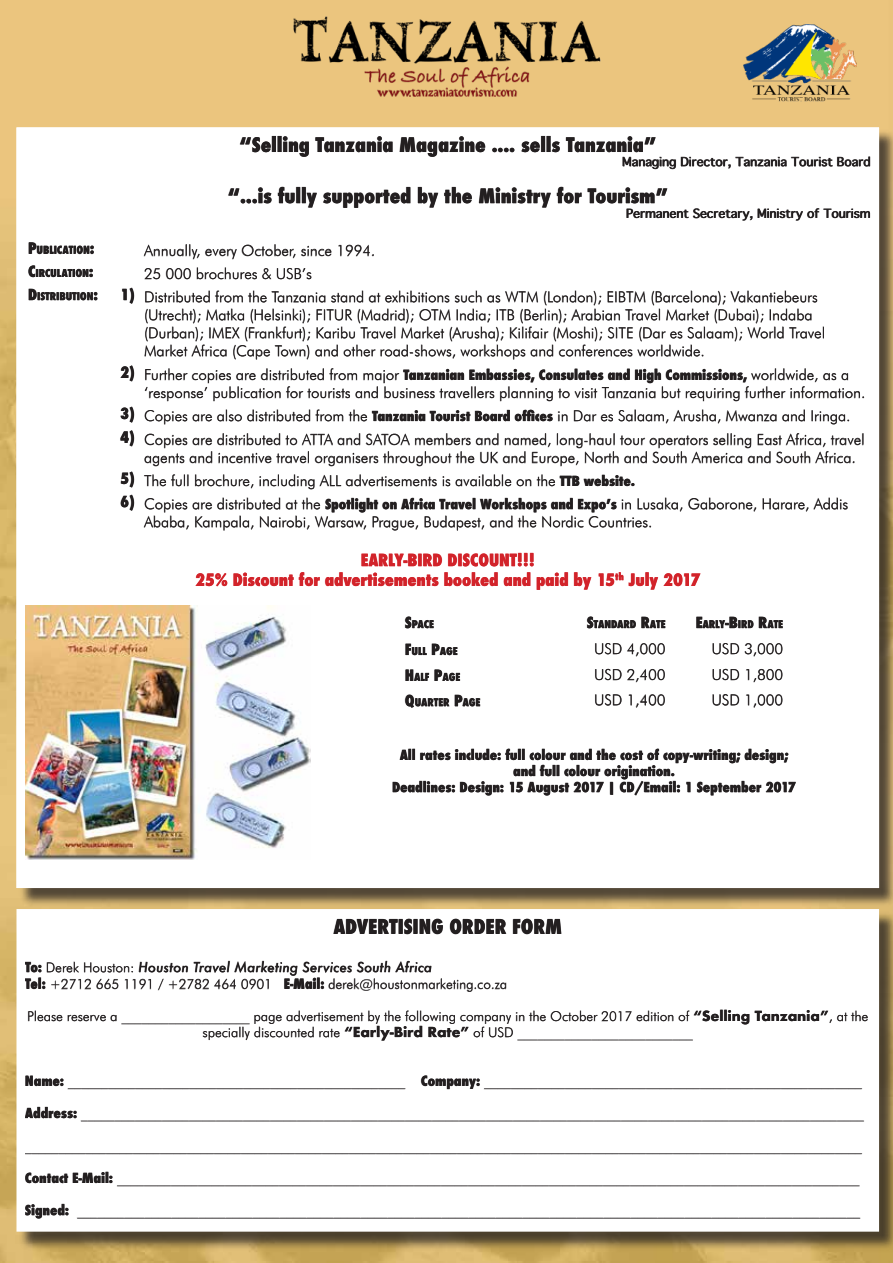
<style>
.page{position:relative;width:893px;height:1263px;background:#fff}
.page>*{position:absolute;margin:0;border:0;box-sizing:border-box;transform-origin:0 0}
.t1{font:800 condensed 19.5px "Futura";color:#231f20}
.t2{font:800 condensed 16.5px/19.5px "Futura";color:#d2232a;text-align:center}
.t3{font:italic 15px/18px "Futura";color:#231f20}
.t4{font:italic 13.5px/16.2px "Futura";color:#231f20}
.t5{font:800 condensed 13.5px/16.2px "Futura";color:#231f20;text-align:center}
.t6{font:700 12px "Thonburi";color:#231f20}
.t7{font:800 condensed 10.5px "Futura";color:#231f20}
.s1{font-size:15px}
.s2{font-weight:800;font-style:normal;font-stretch:condensed}
.s3{font-weight:800;font-style:normal;font-stretch:condensed;font-size:13.5px}
.s4{font-weight:500}
.s5{font-weight:700;font-style:normal}
</style>
<div class="page">
<img style="left:0;top:112px;width:893px;height:1151px">
<img style="left:0;top:0;width:893px;height:112px">
<div style="left:19px;top:130px;width:874px;height:777px;background:#231f20;opacity:.75"></div>
<div style="left:21px;top:132px;width:854px;height:752px;background:#fff"></div>
<svg style="left:393px;top:749px;width:403px;height:47px"></svg>
<svg style="left:713px;top:694px;width:69px;height:14px"></svg>
<svg style="left:595px;top:694px;width:70px;height:14px"></svg>
<svg style="left:405px;top:695px;width:75px;height:13px"></svg>
<svg style="left:713px;top:669px;width:69px;height:13px"></svg>
<svg style="left:595px;top:669px;width:70px;height:13px"></svg>
<svg style="left:406px;top:669px;width:54px;height:12px"></svg>
<svg style="left:713px;top:643px;width:69px;height:13px"></svg>
<svg style="left:595px;top:643px;width:70px;height:13px"></svg>
<svg style="left:406px;top:644px;width:51px;height:11px"></svg>
<svg style="left:696px;top:617px;width:87px;height:11px"></svg>
<svg style="left:587px;top:617px;width:78px;height:11px"></svg>
<svg style="left:405px;top:617px;width:29px;height:11px"></svg>
<svg style="left:196px;top:572px;width:504px;height:18px"></svg>
<svg style="left:362px;top:553px;width:172px;height:13px"></svg>
<svg style="left:144px;top:498px;width:704px;height:33px"></svg>
<svg style="left:121px;top:495px;width:13px;height:16px"></svg>
<svg style="left:144px;top:474px;width:490px;height:15px"></svg>
<svg style="left:121px;top:471px;width:13px;height:16px"></svg>
<svg style="left:145px;top:433px;width:718px;height:33px"></svg>
<svg style="left:121px;top:430px;width:13px;height:16px"></svg>
<svg style="left:145px;top:410px;width:704px;height:14px"></svg>
<svg style="left:121px;top:407px;width:13px;height:16px"></svg>
<svg style="left:145px;top:368px;width:719px;height:33px"></svg>
<svg style="left:121px;top:365px;width:13px;height:16px"></svg>
<svg style="left:145px;top:291px;width:679px;height:69px"></svg>
<svg style="left:122px;top:288px;width:12px;height:16px"></svg>
<svg style="left:29px;top:289px;width:68px;height:11px"></svg>
<svg style="left:145px;top:268px;width:166px;height:11px"></svg>
<svg style="left:29px;top:265px;width:64px;height:12px"></svg>
<svg style="left:144px;top:244px;width:230px;height:15px"></svg>
<svg style="left:29px;top:242px;width:65px;height:12px"></svg>
<svg style="left:228px;top:187px;width:642px;height:33px"></svg>
<svg style="left:240px;top:136px;width:630px;height:33px"></svg>
<div style="left:19px;top:911px;width:874px;height:339px;background:#231f20;opacity:.75"></div>
<div style="left:21px;top:913px;width:854px;height:314px;background:#fff"></div>
<img style="left:25px;top:606px;width:286px;height:254px">
<svg style="left:25px;top:1204px;width:835px;height:15px"></svg>
<svg style="left:25px;top:1172px;width:835px;height:14px"></svg>
<svg style="left:25px;top:1153px;width:837px;height:1px"></svg>
<svg style="left:25px;top:1107px;width:839px;height:14px"></svg>
<svg style="left:26px;top:1075px;width:836px;height:14px"></svg>
<svg style="left:28px;top:1010px;width:840px;height:30px"></svg>
<svg style="left:25px;top:961px;width:481px;height:30px"></svg>
<svg style="left:334px;top:919px;width:227px;height:15px"></svg>
<h1 class="t1" style="left:239px;top:131px;width:419px">“Selling Tanzania Magazine .... sells Tanzania”</h1>
<p class="t6" style="left:622px;top:155px;width:250px">Managing Director, Tanzania Tourist Board</p>
<h1 class="t1" style="left:228px;top:183px;width:442px">“...is fully supported by the Ministry for Tourism”</h1>
<p class="t6" style="left:626px;top:207px;width:246px">Permanent Secretary, Ministry of Tourism</p>
<p class="t7" style="left:28px;top:242px;width:68px"><span class="s1">P</span>UBLICATION<span class="s1">:</span></p>
<p class="t3" style="left:144px;top:241px;width:233px">Annually, every October, since 1994.</p>
<p class="t7" style="left:28px;top:266px;width:67px"><span class="s1">C</span>IRCULATION<span class="s1">:</span></p>
<p class="t3" style="left:144px;top:264px;width:169px">25 000 brochures &amp; USB’s</p>
<p class="t7" style="left:28px;top:289px;width:71px"><span class="s1">D</span>ISTRIBUTION<span class="s1">:</span></p>
<p class="t3" style="left:144px;top:288px;width:683px;text-indent:-24px"><span class="s2">1)</span> Distributed from the Tanzania stand at exhibitions such as WTM (London); EIBTM (Barcelona); Vakantiebeurs (Utrecht); Matka (Helsinki); FITUR (Madrid); OTM India; ITB (Berlin); Arabian Travel Market (Dubai); Indaba (Durban); IMEX (Frankfurt); Karibu Travel Market (Arusha); Kilifair (Moshi); SITE (Dar es Salaam); World Travel Market Africa (Cape Town) and other road-shows, workshops and conferences worldwide.</p>
<p class="t3" style="left:144px;top:365px;width:723px;text-indent:-24px"><span class="s2">2)</span> Further copies are distributed from major <span class="s3">Tanzanian Embassies, Consulates and High Commissions,</span> worldwide, as a ‘response’ publication for tourists and business travellers planning to visit Tanzania but requiring further information.</p>
<p class="t3" style="left:120px;top:407px;width:732px"><span class="s2">3)</span> Copies are also distributed from the <span class="s3">Tanzania Tourist Board offices</span> in Dar es Salaam, Arusha, Mwanza and Iringa.</p>
<p class="t3" style="left:144px;top:430px;width:722px;text-indent:-24px"><span class="s2">4)</span> Copies are distributed to ATTA and SATOA members and named, long-haul tour operators selling East Africa, travel agents and incentive travel organisers throughout the UK and Europe, North and South America and South Africa.</p>
<p class="t3" style="left:120px;top:471px;width:516px"><span class="s2">5)</span> The full brochure, including ALL advertisements is available on the <span class="s3">TTB website.</span></p>
<p class="t3" style="left:144px;top:495px;width:706px;text-indent:-24px"><span class="s2">6)</span> Copies are distributed at the <span class="s3">Spotlight on Africa Travel Workshops and Expo’s</span> in Lusaka, Gaborone, Harare, Addis<br>Ababa, Kampala, Nairobi, Warsaw, Prague, Budapest, and the Nordic Countries.</p>
<p class="t2" style="left:195px;top:551px;width:507px">EARLY-BIRD DISCOUNT!!!<br>25% Discount for advertisements booked and paid by 15<sup>th</sup> July 2017</p>
<p class="t7" style="left:405px;top:617px;width:31px"><span class="s1">S</span>PACE</p>
<p class="t7" style="left:587px;top:617px;width:80px"><span class="s1">S</span>TANDARD <span class="s1">R</span>ATE</p>
<p class="t7" style="left:696px;top:617px;width:89px"><span class="s1">E</span>ARLY<span class="s1">-B</span>IRD <span class="s1">R</span>ATE</p>
<p class="t7" style="left:405px;top:644px;width:54px"><span class="s1">F</span>ULL <span class="s1">P</span>AGE</p>
<p class="t3" style="left:594px;top:640px;width:73px">USD 4,000</p>
<p class="t3" style="left:712px;top:640px;width:73px">USD 3,000</p>
<p class="t7" style="left:405px;top:670px;width:57px"><span class="s1">H</span>ALF <span class="s1">P</span>AGE</p>
<p class="t3" style="left:594px;top:665px;width:73px">USD 2,400</p>
<p class="t3" style="left:712px;top:665px;width:73px">USD 1,800</p>
<p class="t7" style="left:405px;top:695px;width:77px"><span class="s1">Q</span>UARTER <span class="s1">P</span>AGE</p>
<p class="t3" style="left:594px;top:691px;width:73px">USD 1,400</p>
<p class="t3" style="left:712px;top:691px;width:73px">USD 1,000</p>
<p class="t5" style="left:392px;top:747px;width:405px">All rates include: full colour and the cost of copy-writing; design; and full colour origination.<br>Deadlines: Design: 15 August 2017 | CD/Email: 1 September 2017</p>
<h1 class="t1" style="left:334px;top:913px;width:230px">ADVERTISING ORDER FORM</h1>
<p class="t4" style="left:25px;top:959px;width:484px"><span class="s2">To:</span> Derek Houston: <span class="s4">Houston Travel Marketing Services South Africa<br></span><span class="s2">Tel:</span> +2712 665 1191 / +2782 464 0901 <span class="s2">E-Mail:</span> derek@houstonmarketing.co.za</p>
<p class="t4" style="left:27px;top:1008px;width:843px;text-align:center">Please reserve a ___________________ page advertisement by the following company in the October 2017 edition of <span class="s5">“Selling Tanzania”</span>, at the specially discounted rate <span class="s5">“Early-Bird Rate”</span> of USD __________________________</p>
<p class="t4" style="left:25px;top:1073px;width:839px"><span class="s2">Name:</span> __________________________________________________ <span class="s2">Company:</span> ________________________________________________________</p>
<p class="t4" style="left:25px;top:1105px;width:840px"><span class="s2">Address:</span> ____________________________________________________________________________________________________________________</p>
<p class="t4" style="left:25px;top:1137px;width:839px">____________________________________________________________________________________________________________________________</p>
<p class="t4" style="left:25px;top:1170px;width:836px"><span class="s2">Contact E-Mail:</span> ______________________________________________________________________________________________________________</p>
<p class="t4" style="left:25px;top:1202px;width:837px"><span class="s2">Signed:</span> ____________________________________________________________________________________________________________________</p>
</div>
